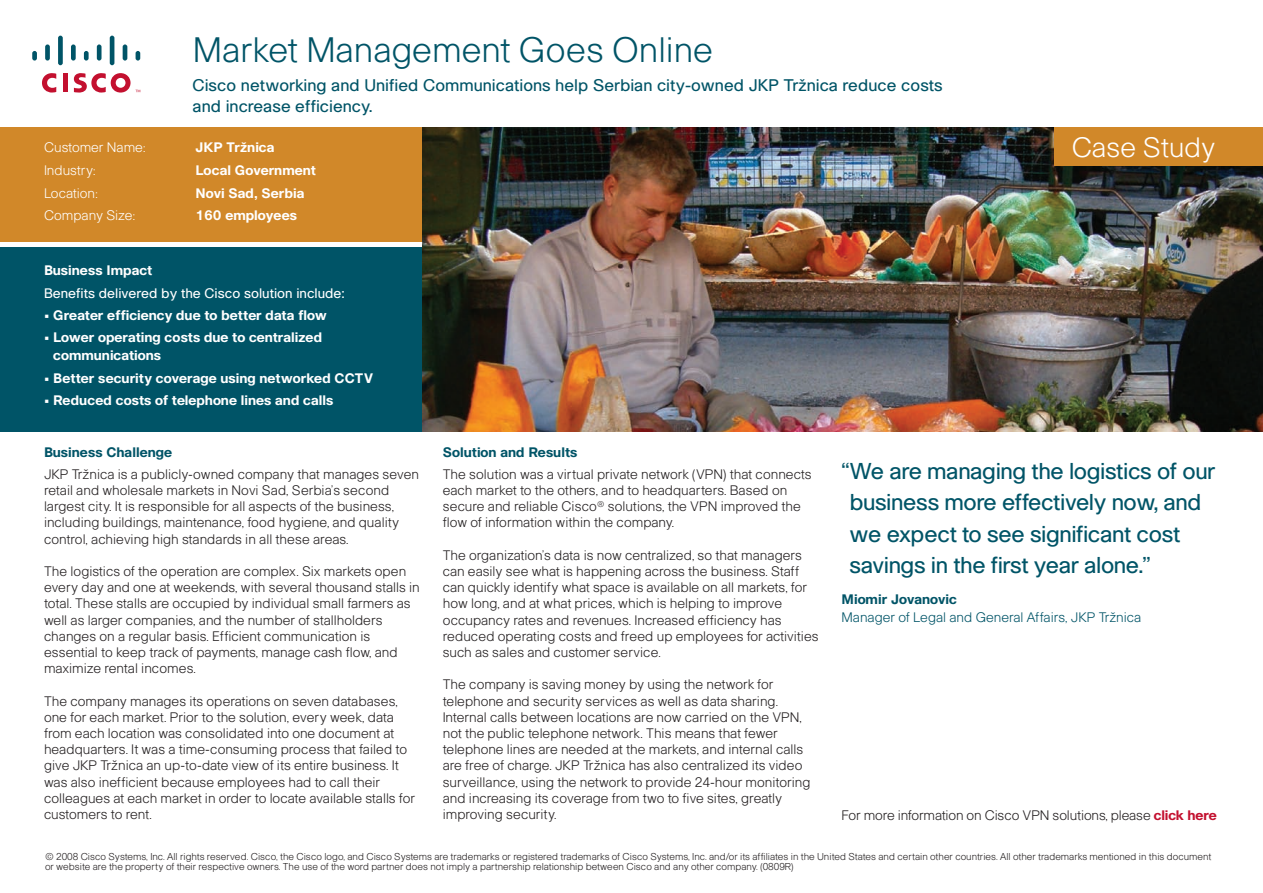
<style>
.page{position:relative;width:1263px;height:893px;background:#fff}
.page>*{position:absolute;margin:0;border:0;box-sizing:border-box;transform-origin:0 0}
.Body{font:300 34.65px "Cisco";color:#005467}
.Body-2{font:300 27.45px "Cisco";color:#fff}
.Body-3{font:22.5px/31.5px "Cisco";letter-spacing:-.02em;color:#005467}
.Body-4{font:16.5px/21px "Cisco";color:#005467}
.Body-5{font:300 13.5px/16.2px "Cisco";color:#231f20}
.Body-6{font:700 13.5px/18px "Cisco";color:#fff}
.Body-7{font:300 13.5px "Cisco";color:#fff}
.Body-8{font:13.5px "Cisco";color:#fff}
.Body-9{font:300 13.5px "Cisco";color:#005467}
.Sub_header{font:700 13.5px "Cisco";color:#005467}
.Body-10{font:700 13.5px "Cisco";color:#005467}
.Sub_header-2{font:700 13.5px "Cisco";color:#fff}
.t1{font:300 9.75px/10.5px "Cisco";color:#231f20}
.s1{font-weight:700;color:#c3102f}
</style>
<div class="page">
<div style="left:0;top:127px;width:423px;height:114px;background:#d18829"></div>
<div style="left:0;top:247px;width:1263px;height:185px;background:#005467"></div>
<img style="left:423px;top:127px;width:840px;height:304px">
<div style="left:63px;top:73px;width:5px;height:19px;background:#c3102f"></div>
<svg style="left:42px;top:73px;width:14px;height:20px"></svg>
<div style="left:32px;top:51px;width:5px;height:10px;background:#005467;border-radius:2px"></div>
<div style="left:45px;top:44px;width:5px;height:17px;background:#005467;border-radius:2px"></div>
<div style="left:58px;top:36px;width:5px;height:29px;background:#005467;border-radius:2px"></div>
<div style="left:71px;top:44px;width:5px;height:17px;background:#005467;border-radius:2px"></div>
<div style="left:84px;top:51px;width:5px;height:10px;background:#005467;border-radius:2px"></div>
<div style="left:97px;top:44px;width:5px;height:17px;background:#005467;border-radius:2px"></div>
<hr style="left:110px;top:36px;width:4px;height:29px;background:#005467;border-radius:2px">
<hr style="left:123px;top:44px;width:4px;height:17px;background:#005467;border-radius:2px">
<hr style="left:136px;top:51px;width:4px;height:10px;background:#005467;border-radius:2px">
<svg style="left:74px;top:73px;width:66px;height:20px"></svg>
<div style="left:1054px;top:127px;width:209px;height:38px;background:#d18829"></div>
<p class="Body" style="left:193px;top:29px;width:522px">Market Management Goes Online</p>
<p class="Body-4" style="left:193px;top:75px;width:751px">Cisco networking and Unified Communications help Serbian city-owned JKP Tržnica reduce costs and increase efficiency.</p>
<p class="Body-7" style="left:44px;top:139px;width:103px">Customer Name:</p>
<p class="Body-6" style="left:195px;top:138px;width:81px">JKP Tržnica</p>
<p class="Body-7" style="left:44px;top:162px;width:53px">Industry:</p>
<p class="Body-6" style="left:195px;top:161px;width:122px">Local Government</p>
<p class="Body-7" style="left:44px;top:185px;width:55px">Location:</p>
<p class="Body-6" style="left:195px;top:184px;width:111px">Novi Sad, Serbia</p>
<p class="Body-7" style="left:44px;top:207px;width:93px">Company Size:</p>
<p class="Body-6" style="left:195px;top:206px;width:103px">160 employees</p>
<p class="Sub_header-2" style="left:44px;top:262px;width:110px">Business Impact</p>
<p class="Body-8" style="left:44px;top:285px;width:302px">Benefits delivered by the Cisco solution include:</p>
<p class="Body-6" style="left:44px;top:306px;width:284px">• Greater efficiency due to better data flow</p>
<p class="Body-6" style="left:53px;top:328px;width:271px;text-indent:-9px">• Lower operating costs due to centralized communications</p>
<p class="Body-6" style="left:44px;top:369px;width:331px">• Better security coverage using networked CCTV</p>
<p class="Body-6" style="left:44px;top:391px;width:291px">• Reduced costs of telephone lines and calls</p>
<p class="Body-2" style="left:1072px;top:131px;width:145px">Case Study</p>
<p class="Sub_header" style="left:44px;top:444px;width:129px">Business Challenge</p>
<p class="Body-5" style="left:44px;top:466px;width:377px">JKP Tržnica is a publicly-owned company that manages seven retail and wholesale markets in Novi Sad, Serbia’s second largest city. It is responsible for all aspects of the business, including buildings, maintenance, food hygiene, and quality control, achieving high standards in all these areas.</p>
<p class="Body-5" style="left:44px;top:563px;width:377px">The logistics of the operation are complex. Six markets open every day and one at weekends, with several thousand stalls in total. These stalls are occupied by individual small farmers as well as larger companies, and the number of stallholders changes on a regular basis. Efficient communication is essential to keep track of payments, manage cash flow, and maximize rental incomes.</p>
<p class="Body-5" style="left:44px;top:692px;width:373px">The company manages its operations on seven databases, one for each market. Prior to the solution, every week, data from each location was consolidated into one document at headquarters. It was a time-consuming process that failed to give JKP Tržnica an up-to-date view of its entire business. It was also inefficient because employees had to call their colleagues at each market in order to locate available stalls for customers to rent.</p>
<p class="Sub_header" style="left:443px;top:444px;width:136px">Solution and Results</p>
<p class="Body-5" style="left:443px;top:466px;width:370px">The solution was a virtual private network (VPN) that connects each market to the others, and to headquarters. Based on secure and reliable Cisco<sup>®</sup> solutions, the VPN improved the flow of information within the company.</p>
<p class="Body-5" style="left:443px;top:547px;width:377px">The organization’s data is now centralized, so that managers can easily see what is happening across the business. Staff can quickly identify what space is available on all markets, for how long, and at what prices, which is helping to improve occupancy rates and revenues. Increased efficiency has reduced operating costs and freed up employees for activities such as sales and customer service.</p>
<p class="Body-5" style="left:443px;top:676px;width:369px">The company is saving money by using the network for telephone and security services as well as data sharing.<br>Internal calls between locations are now carried on the VPN, not the public telephone network. This means that fewer telephone lines are needed at the markets, and internal calls are free of charge. JKP Tržnica has also centralized its video surveillance, using the network to provide 24-hour monitoring and increasing its coverage from two to five sites, greatly improving security.</p>
<p class="Body-3" style="left:850px;top:455px;width:367px;text-indent:-8px">“We are managing the logistics of our business more effectively now, and we expect to see significant cost savings in the first year alone.”</p>
<p class="Body-10" style="left:841px;top:591px;width:117px">Miomir Jovanovic</p>
<p class="Body-9" style="left:841px;top:609px;width:301px">Manager of Legal and General Affairs, JKP Tržnica</p>
<p class="Body-5" style="left:841px;top:807px;width:377px">For more information on Cisco VPN solutions, please <span class="s1">click here</span></p>
<p class="t1" style="left:45px;top:851px;width:1168px">© 2008 Cisco Systems, Inc. All rights reserved. Cisco, the Cisco logo, and Cisco Systems are trademarks or registered trademarks of Cisco Systems, Inc. and/or its affiliates in the United States and certain other countries. All other trademarks mentioned in this document or website are the property of their respective owners. The use of the word partner does not imply a partnership relationship between Cisco and any other company. (0809R)</p>
</div>
